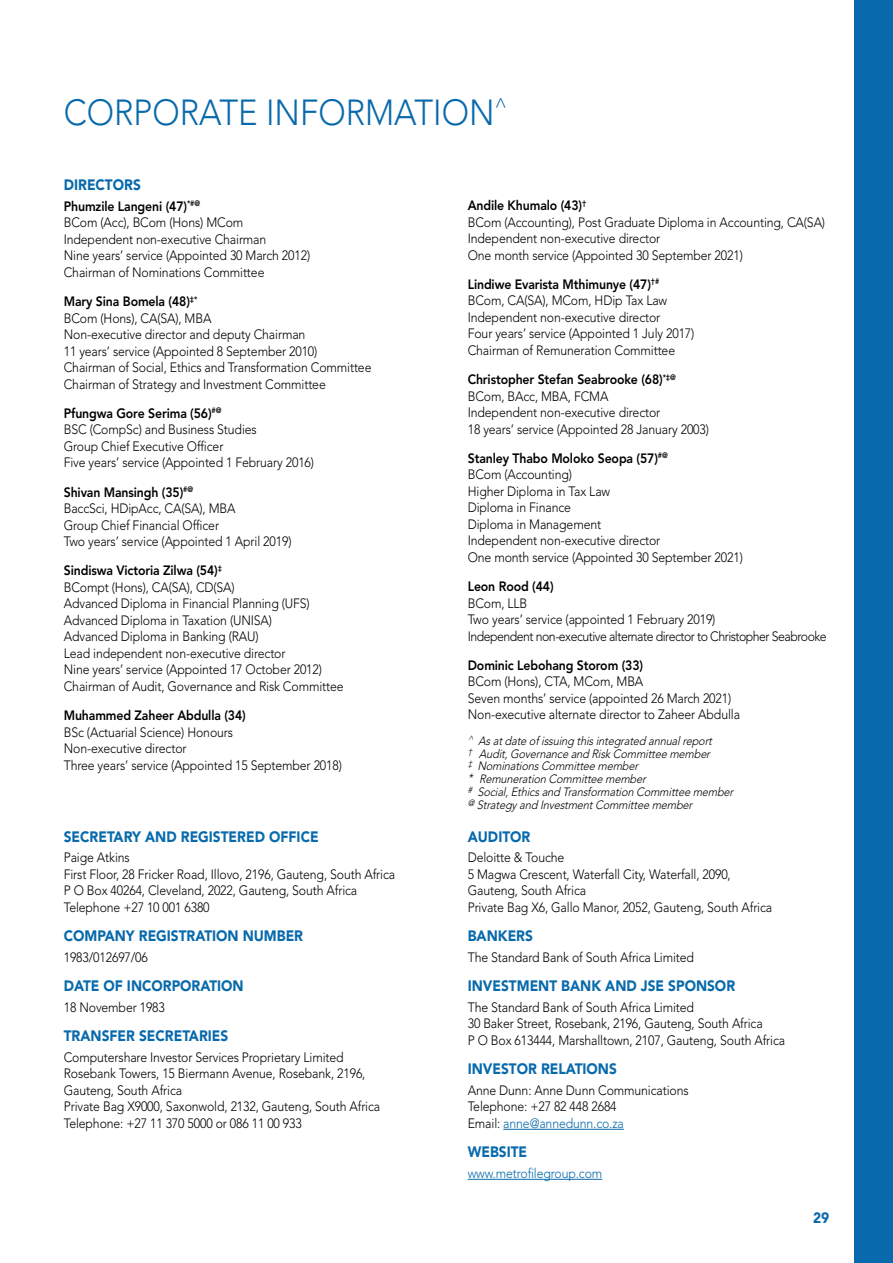
<style>
.page{position:relative;width:893px;height:1263px;background:#fff}
.page>*{position:absolute;margin:0;border:0;box-sizing:border-box;transform-origin:0 0}
.t1{font:300 36px "Avenir";color:#086aac;scale:.91 1}
.t2{font:900 15px "Avenir";color:#086aac;scale:.91 1}
.t3{font:300 13.5px/16.5px "Avenir";letter-spacing:-.01em;color:#000;scale:.91 1}
.t4{font:300 13.5px/16.5px "Avenir";letter-spacing:-.04em;color:#000;scale:.91 1}
.t5{font:800 13.5px "Avenir";letter-spacing:-.01em;color:#000;scale:.91 1}
.t6{font:300 13.5px "Avenir";letter-spacing:-.01em;color:#086aac;scale:.91 1}
.t7{font:italic 300 12px/12.8px "Avenir";color:#000;scale:.91 1}
.s1{font-weight:800}
.s2{color:#086aac}
</style>
<div class="page">
<div style="left:855px;top:0;width:38px;height:1263px;background:#086aac"></div>
<hr style="left:503px;top:1129px;width:121px;height:1px;background:#086aac">
<hr style="left:468px;top:1179px;width:134px;height:1px;background:#086aac">
<h1 class="t1" style="left:64px;top:92px;width:489px">CORPORATE INFORMATION<sup>^</sup></h1>
<p class="t2" style="left:64px;top:176px;width:86px">DIRECTORS</p>
<p class="t3" style="left:64px;top:198px;width:272px"><span class="s1">Phumzile Langeni (47)</span><sup>*#@<br></sup>BCom (Acc), BCom (Hons) MCom Independent non-executive Chairman<br>Nine years’ service (Appointed 30 March 2012)<br>Chairman of Nominations Committee</p>
<p class="t3" style="left:64px;top:293px;width:340px"><span class="s1">Mary Sina Bomela (48)</span><sup>‡*<br></sup>BCom (Hons), CA(SA), MBA<br>Non-executive director and deputy Chairman<br>11 years’ service (Appointed 8 September 2010)<br>Chairman of Social, Ethics and Transformation Committee Chairman of Strategy and Investment Committee</p>
<p class="t3" style="left:64px;top:405px;width:277px"><span class="s1">Pfungwa Gore Serima (56)</span><sup>#@<br></sup>BSC (CompSc) and Business Studies<br>Group Chief Executive Officer<br>Five years’ service (Appointed 1 February 2016)</p>
<p class="t3" style="left:64px;top:484px;width:252px"><span class="s1">Shivan Mansingh (35)</span><sup>#@<br></sup>BaccSci, HDipAcc, CA(SA), MBA<br>Group Chief Financial Officer<br>Two years’ service (Appointed 1 April 2019)</p>
<p class="t3" style="left:64px;top:562px;width:309px"><span class="s1">Sindiswa Victoria Zilwa (54)</span><sup>‡<br></sup>BCompt (Hons), CA(SA), CD(SA)<br>Advanced Diploma in Financial Planning (UFS)<br>Advanced Diploma in Taxation (UNISA)<br>Advanced Diploma in Banking (RAU)<br>Lead independent non-executive director<br>Nine years’ service (Appointed 17 October 2012)<br>Chairman of Audit, Governance and Risk Committee</p>
<p class="t5" style="left:64px;top:707px;width:202px">Muhammed Zaheer Abdulla (34)</p>
<p class="t3" style="left:64px;top:724px;width:307px">BSc (Actuarial Science) Honours<br>Non-executive director<br>Three years’ service (Appointed 15 September 2018)</p>
<p class="t2" style="left:64px;top:827px;width:282px">SECRETARY AND REGISTERED OFFICE</p>
<p class="t3" style="left:64px;top:849px;width:366px">Paige Atkins<br>First Floor, 28 Fricker Road, Illovo, 2196, Gauteng, South Africa P O Box 40264, Cleveland, 2022, Gauteng, South Africa Telephone +27 10 001 6380</p>
<p class="t2" style="left:64px;top:927px;width:265px">COMPANY REGISTRATION NUMBER</p>
<p class="t3" style="left:64px;top:949px;width:94px">1983/012697/06</p>
<p class="t2" style="left:64px;top:977px;width:199px">DATE OF INCORPORATION</p>
<p class="t3" style="left:64px;top:999px;width:113px">18 November 1983</p>
<p class="t2" style="left:64px;top:1027px;width:182px">TRANSFER SECRETARIES</p>
<p class="t3" style="left:64px;top:1049px;width:349px">Computershare Investor Services Proprietary Limited Rosebank Towers, 15 Biermann Avenue, Rosebank, 2196, Gauteng, South Africa<br>Private Bag X9000, Saxonwold, 2132, Gauteng, South Africa Telephone: +27 11 370 5000 or 086 11 00 933</p>
<p class="t3" style="left:468px;top:197px;width:394px"><span class="s1">Andile Khumalo (43)</span><sup>†<br></sup>BCom (Accounting), Post Graduate Diploma in Accounting, CA(SA)<br>Independent non-executive director<br>One month service (Appointed 30 September 2021)</p>
<p class="t3" style="left:468px;top:276px;width:251px"><span class="s1">Lindiwe Evarista Mthimunye (47)</span><sup>†# </sup>BCom, CA(SA), MCom, HDip Tax Law Independent non-executive director<br>Four years’ service (Appointed 1 July 2017)<br>Chairman of Remuneration Committee</p>
<p class="t3" style="left:468px;top:371px;width:267px"><span class="s1">Christopher Stefan Seabrooke (68)</span><sup>*‡@ </sup>BCom, BAcc, MBA, FCMA<br>Independent non-executive director<br>18 years’ service (Appointed 28 January 2003)</p>
<p class="t3" style="left:468px;top:450px;width:304px"><span class="s1">Stanley Thabo Moloko Seopa (57)</span><sup>#@<br></sup>BCom (Accounting)<br>Higher Diploma in Tax Law<br>Diploma in Finance<br>Diploma in Management<br>Independent non-executive director<br>One month service (Appointed 30 September 2021)</p>
<p class="t5" style="left:468px;top:578px;width:96px">Leon Rood (44)</p>
<p class="t4" style="left:468px;top:595px;width:396px">BCom, LLB<br>Two years’ service (appointed 1 February 2019)<br>Independent non-executive alternate director to Christopher Seabrooke</p>
<p class="t5" style="left:468px;top:657px;width:194px">Dominic Lebohang Storom (33)</p>
<p class="t3" style="left:468px;top:673px;width:301px">BCom (Hons), CTA, MCom, MBA<br>Seven months’ service (appointed 26 March 2021)<br>Non-executive alternate director to Zaheer Abdulla</p>
<p class="t7" style="left:468px;top:734px;width:297px"><sup>^</sup> Asatdate ofissuing thisintegrated annualreport<br><sup>†</sup> Audit,Governance and RiskCommittee member<br><sup>‡</sup> NominationsCommittee member<br>* Remuneration Committee member<br><sup>#</sup> Social,Ethicsand Transformation Committee member <sup>@</sup> Strategyand InvestmentCommittee member</p>
<p class="t2" style="left:468px;top:827px;width:70px">AUDITOR</p>
<p class="t3" style="left:468px;top:849px;width:336px">Deloitte &amp; Touche<br>5 Magwa Crescent, Waterfall City, Waterfall, 2090, Gauteng, South Africa<br>Private Bag X6, Gallo Manor, 2052, Gauteng, South Africa</p>
<p class="t2" style="left:468px;top:927px;width:73px">BANKERS</p>
<p class="t3" style="left:468px;top:949px;width:250px">The Standard Bank of South Africa Limited</p>
<p class="t2" style="left:468px;top:977px;width:295px">INVESTMENT BANK AND JSE SPONSOR</p>
<p class="t3" style="left:468px;top:999px;width:350px">The Standard Bank of South Africa Limited<br>30 Baker Street, Rosebank, 2196, Gauteng, South Africa<br>P O Box 613444, Marshalltown, 2107, Gauteng, South Africa</p>
<p class="t2" style="left:468px;top:1060px;width:165px">INVESTOR RELATIONS</p>
<p class="t3" style="left:468px;top:1082px;width:244px">Anne Dunn: Anne Dunn Communications<br>Telephone: +27 82 448 2684<br>Email: <span class="s2">anne@annedunn.co.za</span></p>
<p class="t2" style="left:468px;top:1143px;width:67px">WEBSITE</p>
<p class="t6" style="left:468px;top:1165px;width:149px">www.metrofilegroup.com</p>
<p class="t2" style="left:813px;top:1209px;width:19px">29</p>
</div>
